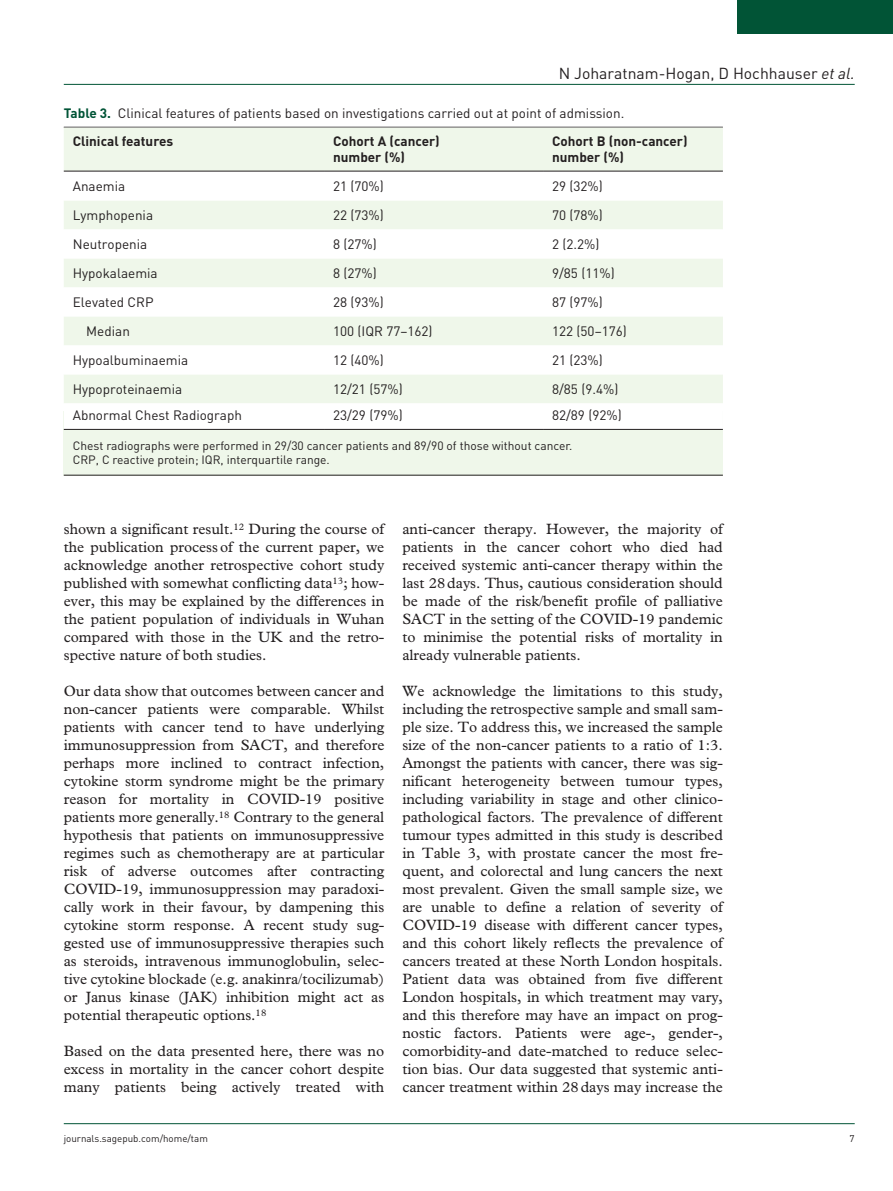
<style>
.page{position:relative;width:893px;height:1191px;background:#fff}
.page>*{position:absolute;margin:0;border:0;box-sizing:border-box;transform-origin:0 0}
.t1{font:15.75px "DIN";color:#231f20}
.t2{font:15px/18px "Plantin Std";color:#231f20;text-align:justify}
.t3{font:13.5px/28.5px "DIN";color:#231f20}
.t4{font:700 13.5px/15.8px "DIN";color:#231f20}
.t5{font:12px/14.2px "DIN";color:#231f20}
.t6{font:9.75px "DIN";color:#231f20}
.s1{font-style:italic}
.s2{font-weight:700;color:#015436}
.s3{font-weight:700}
</style>
<div class="page">
<hr style="left:64px;top:84px;width:791px;height:1px;background:#015436">
<hr style="left:64px;top:1123px;width:791px;height:1px;background:#015436">
<div style="left:738px;top:0;width:155px;height:34px;background:#015436"></div>
<div style="left:64px;top:411px;width:659px;height:65px;background:#eff7ea"></div>
<hr style="left:64px;top:127px;width:659px;height:1px;background:#231f20">
<hr style="left:64px;top:475px;width:659px;height:1px;background:#231f20">
<div style="left:64px;top:128px;width:659px;height:43px;background:#eff7ea"></div>
<svg style="left:64px;top:201px;width:659px;height:228px"></svg>
<hr style="left:64px;top:171px;width:260px;height:1px;background:#231f20">
<hr style="left:324px;top:171px;width:219px;height:1px;background:#231f20">
<hr style="left:543px;top:171px;width:180px;height:1px;background:#231f20">
<hr style="left:64px;top:429px;width:260px;height:1px;background:#231f20">
<hr style="left:324px;top:429px;width:219px;height:1px;background:#231f20">
<hr style="left:543px;top:429px;width:180px;height:1px;background:#231f20">
<p class="t1" style="left:559px;top:63px;width:297px">N Joharatnam-Hogan, D Hochhauser <span class="s1">et al.</span></p>
<p class="t3" style="left:73px;top:98px;width:553px;text-indent:-9px"><span class="s2">Table 3.</span> Clinical features of patients based on investigations carried out at point of admission.<br><span class="s3">Clinical features</span></p>
<p class="t4" style="left:333px;top:133px;width:108px">Cohort A (cancer) number (%)</p>
<p class="t4" style="left:552px;top:133px;width:137px">Cohort B (non-cancer) number (%)</p>
<p class="t3" style="left:73px;top:172px;width:54px">Anaemia</p>
<p class="t3" style="left:333px;top:172px;width:52px">21 (70%)</p>
<p class="t3" style="left:552px;top:172px;width:52px">29 (32%)</p>
<p class="t3" style="left:73px;top:201px;width:82px">Lymphopenia</p>
<p class="t3" style="left:333px;top:201px;width:52px">22 (73%)</p>
<p class="t3" style="left:552px;top:201px;width:52px">70 (78%)</p>
<p class="t3" style="left:73px;top:230px;width:76px">Neutropenia</p>
<p class="t3" style="left:333px;top:230px;width:45px">8 (27%)</p>
<p class="t3" style="left:552px;top:230px;width:49px">2 (2.2%)</p>
<p class="t3" style="left:73px;top:259px;width:86px">Hypokalaemia</p>
<p class="t3" style="left:333px;top:259px;width:45px">8 (27%)</p>
<p class="t3" style="left:552px;top:259px;width:64px">9/85 (11%)</p>
<p class="t3" style="left:73px;top:288px;width:82px">Elevated CRP</p>
<p class="t3" style="left:333px;top:288px;width:52px">28 (93%)</p>
<p class="t3" style="left:552px;top:288px;width:52px">87 (97%)</p>
<p class="t3" style="left:86px;top:317px;width:45px">Median</p>
<p class="t3" style="left:333px;top:317px;width:101px">100 (IQR 77–162)</p>
<p class="t3" style="left:552px;top:317px;width:76px">122 (50–176)</p>
<p class="t3" style="left:73px;top:346px;width:117px">Hypoalbuminaemia</p>
<p class="t3" style="left:333px;top:346px;width:52px">12 (40%)</p>
<p class="t3" style="left:552px;top:346px;width:52px">21 (23%)</p>
<p class="t3" style="left:73px;top:375px;width:111px">Hypoproteinaemia</p>
<p class="t3" style="left:333px;top:375px;width:71px">12/21 (57%)</p>
<p class="t3" style="left:552px;top:375px;width:68px">8/85 (9.4%)</p>
<p class="t3" style="left:73px;top:401px;width:171px">Abnormal Chest Radiograph</p>
<p class="t3" style="left:333px;top:401px;width:71px">23/29 (79%)</p>
<p class="t3" style="left:552px;top:401px;width:71px">82/89 (92%)</p>
<p class="t5" style="left:73px;top:438px;width:501px">Chest radiographs were performed in 29/30 cancer patients and 89/90 of those without cancer.<br>CRP, C reactive protein; IQR, interquartile range.</p>
<p class="t2" style="left:64px;top:520px;width:322px">shown a significant result.<sup>12</sup> During the course of the publication processof the current paper, we acknowledge another retrospective cohort study published with somewhat conflicting data<sup>13</sup>; how&shy;ever, this may be explained by the differences in the patient population of individuals in Wuhan compared with those in the UK and the retro&shy;spective nature of both studies.</p>
<p class="t2" style="left:64px;top:682px;width:322px">Our data show that outcomes between cancer and non-cancer patients were comparable. Whilst patients with cancer tend to have underlying immunosuppression from SACT, and therefore perhaps more inclined to contract infection, cytokine storm syndrome might be the primary reason for mortality in COVID-19 positive patients more generally.<sup>18</sup> Contrary to the general hypothesis that patients on immunosuppressive regimes such as chemotherapy are at particular risk of adverse outcomes after contracting COVID-19, immunosuppression may paradoxi&shy;cally work in their favour, by dampening this cytokine storm response. A recent study sug&shy;gested use of immunosuppressive therapies such as steroids, intravenous immunoglobulin, selec&shy;tive cytokine blockade (e.g. anakinra/tocilizumab) or Janus kinase (JAK) inhibition might act as potential therapeutic options.<sup>18</sup></p>
<p class="t2" style="left:64px;top:1042px;width:322px">Based on the data presented here, there was no excess in mortality in the cancer cohort despite many patients being actively treated with</p>
<p class="t2" style="left:402px;top:520px;width:322px">anti-cancer therapy. However, the majority of patients in the cancer cohort who died had received systemic anti-cancer therapy within the last 28days. Thus, cautious consideration should be made of the risk/benefit profile of palliative SACT in the setting of the COVID-19 pandemic to minimise the potential risks of mortality in already vulnerable patients.</p>
<p class="t2" style="left:402px;top:682px;width:322px">We acknowledge the limitations to this study, including the retrospective sample and small sam&shy;ple size. To address this, we increased the sample size of the non-cancer patients to a ratio of 1:3.<br>Amongst the patients with cancer, there was sig&shy;nificant heterogeneity between tumour types, including variability in stage and other clinico&shy;pathological factors. The prevalence of different tumour types admitted in this study is described in Table 3, with prostate cancer the most fre&shy;quent, and colorectal and lung cancers the next most prevalent. Given the small sample size, we are unable to define a relation of severity of COVID-19 disease with different cancer types, and this cohort likely reflects the prevalence of cancers treated at these North London hospitals.<br>Patient data was obtained from five different London hospitals, in which treatment may vary, and this therefore may have an impact on prog&shy;nostic factors. Patients were age-, gender-, comorbidity-and date-matched to reduce selec&shy;tion bias. Our data suggested that systemic anti&shy;cancer treatment within 28days may increase the</p>
<p class="t6" style="left:64px;top:1132px;width:146px">journals.sagepub.com/home/tam</p>
<p class="t6" style="left:850px;top:1132px;width:7px">7</p>
</div>
